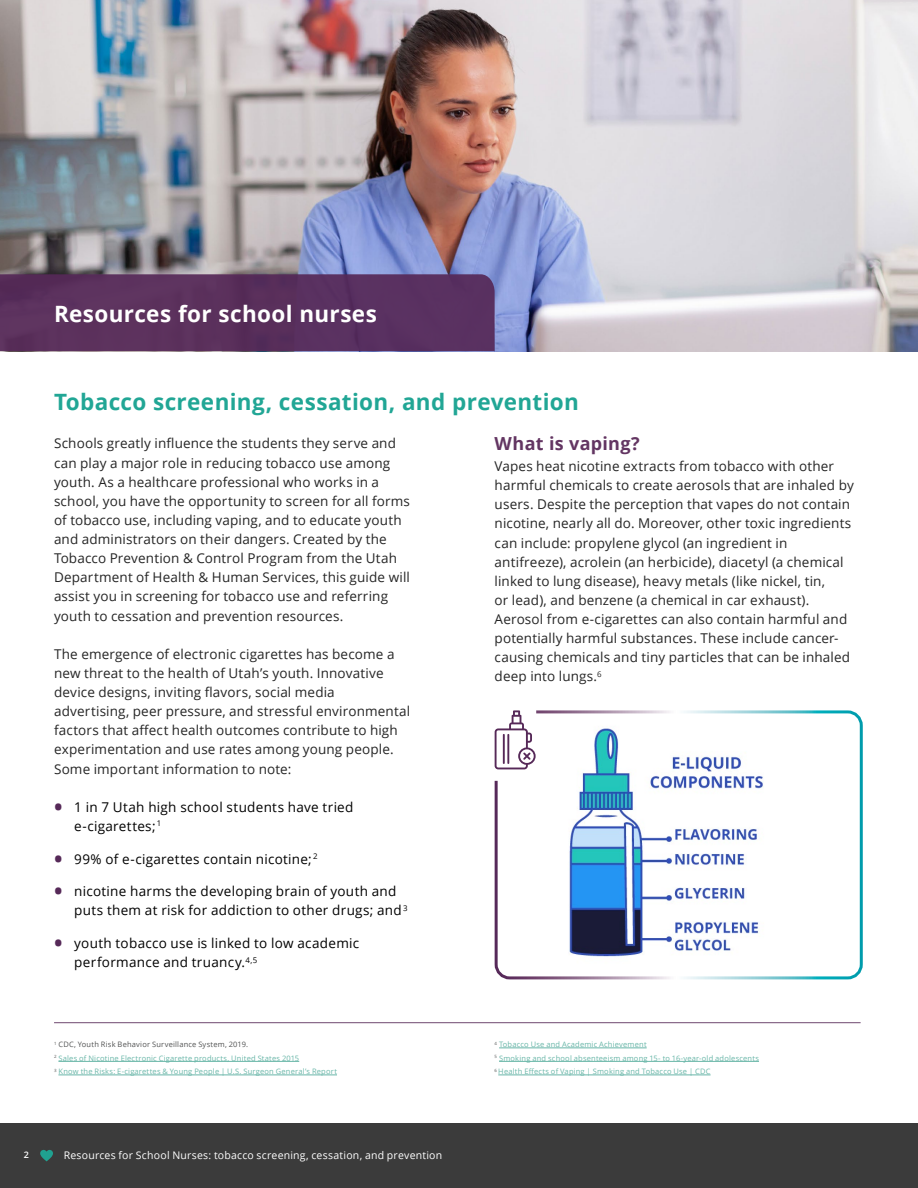
<style>
.page{position:relative;width:918px;height:1188px;background:#fff}
.page>*{position:absolute;margin:0;border:0;box-sizing:border-box;transform-origin:0 0}
.t1{font:700 22.5px "Open Sans";letter-spacing:.015em;color:#21a695}
.t2{font:700 22.5px "Open Sans";letter-spacing:.015em;color:#fff}
.t3{font:700 18px "Open Sans";letter-spacing:.015em;color:#633562}
.t4{font:13.5px/19.2px "Open Sans";letter-spacing:.01em;color:#252525}
.t5{font:13.5px/19.2px "Open Sans";letter-spacing:.02em;color:#000}
.t6{font:10.5px "Open Sans";letter-spacing:.02em;color:#fff}
.t7{font:600 9px "Open Sans";color:#fff}
.t8{font:7.5px/13.5px "Open Sans";letter-spacing:.025em;color:#68b6a8}
.s1{font-weight:700;font-size:22.5px;color:#562958}
.s2{color:#535454}
</style>
<div class="page">
<hr style="left:54px;top:1022px;width:807px;height:1px;background:#562958">
<img style="left:0;top:0;width:918px;height:351px">
<div style="left:0;top:274px;width:495px;height:77px;background:#5a315f"></div>
<div style="left:0;top:1123px;width:918px;height:65px;background:#3b3b3b"></div>
<svg style="left:40px;top:1150px;width:13px;height:11px"></svg>
<hr style="left:58px;top:1061px;width:241px;height:1px;background:#68b6a8">
<hr style="left:58px;top:1075px;width:279px;height:1px;background:#68b6a8">
<svg style="left:494px;top:710px;width:369px;height:270px"></svg>
<hr style="left:499px;top:1048px;width:148px;height:1px;background:#68b6a8">
<hr style="left:499px;top:1061px;width:260px;height:1px;background:#68b6a8">
<hr style="left:498px;top:1075px;width:213px;height:1px;background:#68b6a8">
<svg style="left:495px;top:710px;width:41px;height:59px"></svg>
<h1 class="t2" style="left:54px;top:298px;width:325px">Resources for school nurses</h1>
<h1 class="t1" style="left:54px;top:386px;width:526px">Tobacco screening, cessation, and prevention</h1>
<p class="t4" style="left:54px;top:434px;width:358px">Schools greatly influence the students they serve and can play a major role in reducing tobacco use among youth. As a healthcare professional who works in a school, you have the opportunity to screen for all forms of tobacco use, including vaping, and to educate youth and administrators on their dangers. Created by the Tobacco Prevention &amp; Control Program from the Utah Department of Health &amp; Human Services, this guide will assist you in screening for tobacco use and referring youth to cessation and prevention resources.</p>
<p class="t4" style="left:54px;top:644px;width:358px">The emergence of electronic cigarettes has become a new threat to the health of Utah’s youth. Innovative device designs, inviting flavors, social media advertising, peer pressure, and stressful environmental factors that affect health outcomes contribute to high experimentation and use rates among young people.<br>Some important information to note:</p>
<p class="t5" style="left:74px;top:797px;width:281px;text-indent:-20px"><span class="s1">•</span> 1 in 7 Utah high school students have tried e-cigarettes; <sup>1</sup></p>
<p class="t5" style="left:54px;top:849px;width:265px"><span class="s1">•</span> 99% of e-cigarettes contain nicotine; <sup>2</sup></p>
<p class="t5" style="left:74px;top:881px;width:335px;text-indent:-20px"><span class="s1">•</span> nicotine harms the developing brain of youth and puts them at risk for addiction to other drugs; and<sup>3</sup></p>
<p class="t5" style="left:74px;top:933px;width:287px;text-indent:-20px"><span class="s1">•</span> youth tobacco use is linked to low academic performance and truancy.<sup>4,5</sup></p>
<h2 class="t3" style="left:495px;top:431px;width:147px">What is vaping?</h2>
<p class="t4" style="left:495px;top:456px;width:361px">Vapes heat nicotine extracts from tobacco with other harmful chemicals to create aerosols that are inhaled by users. Despite the perception that vapes do not contain nicotine, nearly all do. Moreover, other toxic ingredients can include: propylene glycol (an ingredient in antifreeze), acrolein (an herbicide), diacetyl (a chemical linked to lung disease), heavy metals (like nickel, tin,<br>or lead), and benzene (a chemical in car exhaust).<br>Aerosol from e-cigarettes can also contain harmful and potentially harmful substances. These include cancer&shy;causing chemicals and tiny particles that can be inhaled deep into lungs.<sup>6</sup></p>
<p class="t8" style="left:54px;top:1038px;width:285px"><sup>1</sup> <span class="s2">CDC, Youth Risk Behavior Surveillance System, 2019.<br></span><sup>2</sup> Sales of Nicotine Electronic Cigarette products, United States 2015<br><sup>3</sup> Know the Risks: E-cigarettes &amp; Young People | U.S. Surgeon General’s Report</p>
<p class="t8" style="left:495px;top:1038px;width:266px"><sup>4</sup> Tobacco Use and Academic Achievement<br><sup>5</sup> Smoking and school absenteeism among 15- to 16-year-old adolescents<br><sup>6</sup> Health Effects of Vaping | Smoking and Tobacco Use | CDC</p>
<p class="t7" style="left:24px;top:1148px;width:7px">2</p>
<p class="t6" style="left:64px;top:1148px;width:380px">Resources for School Nurses: tobacco screening, cessation, and prevention</p>
</div>
